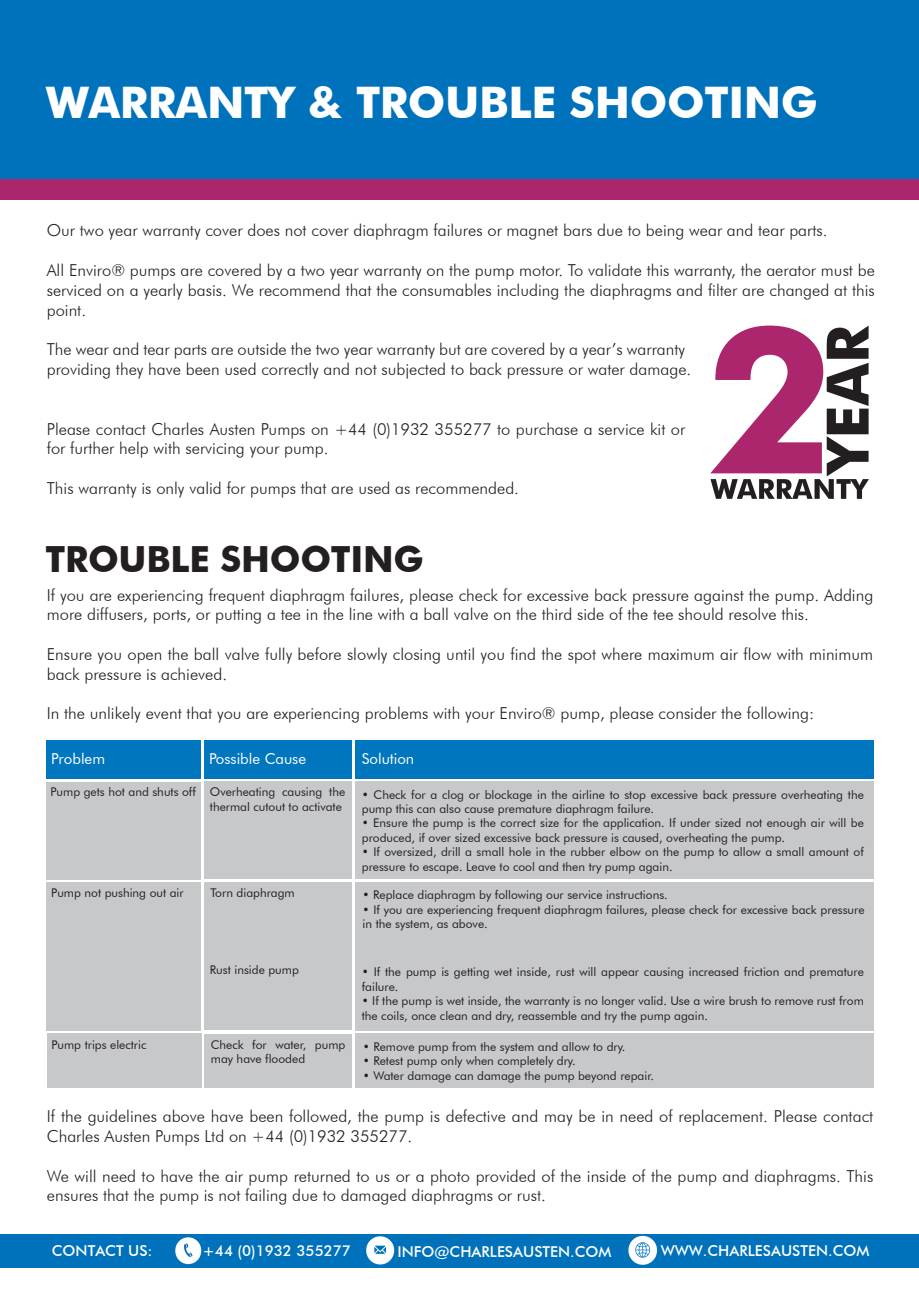
<style>
.page{position:relative;width:919px;height:1289px;background:#fff}
.page>*{position:absolute;margin:0;border:0;box-sizing:border-box;transform-origin:0 0}
.t1{font:700 43.5px "Futura BT";letter-spacing:-.01em;color:#fff}
.t2{font:700 36px "Futura BT";letter-spacing:-.01em;color:#231f20}
.t3{font:300 16.5px/19.8px "Futura BT";color:#231f20}
.t4{font:500 15px "Futura BT";color:#fff}
.t5{font:15px "Futura BT";color:#fff}
.t6{font:12px/14.4px "Futura BT";color:#231f20}
</style>
<div class="page">
<div style="left:0;top:0;width:918px;height:188px;background:#0072bc"></div>
<div style="left:0;top:179px;width:918px;height:21px;background:#ab266d"></div>
<div style="left:204px;top:740px;width:148px;height:39px;background:#0076be"></div>
<div style="left:355px;top:740px;width:518px;height:39px;background:#0076be"></div>
<div style="left:47px;top:740px;width:154px;height:39px;background:#0076be"></div>
<div style="left:204px;top:781px;width:148px;height:98px;background:#c7c8ca"></div>
<div style="left:355px;top:781px;width:518px;height:98px;background:#c7c8ca"></div>
<div style="left:47px;top:782px;width:154px;height:97px;background:#c7c8ca"></div>
<div style="left:204px;top:882px;width:148px;height:148px;background:#c7c8ca"></div>
<div style="left:355px;top:882px;width:518px;height:148px;background:#c7c8ca"></div>
<div style="left:47px;top:882px;width:154px;height:148px;background:#c7c8ca"></div>
<div style="left:204px;top:1033px;width:148px;height:54px;background:#c7c8ca"></div>
<div style="left:355px;top:1033px;width:518px;height:54px;background:#c7c8ca"></div>
<div style="left:47px;top:1033px;width:154px;height:54px;background:#c7c8ca"></div>
<svg style="left:710px;top:325px;width:158px;height:174px"></svg>
<div style="left:0;top:1233px;width:918px;height:34px;background:#0072bc"></div>
<img style="left:175px;top:1237px;width:27px;height:28px">
<img style="left:366px;top:1236px;width:29px;height:29px">
<img style="left:628px;top:1235px;width:30px;height:30px">
<h1 class="t1" style="left:46px;top:76px;width:773px">WARRANTY &amp; TROUBLE SHOOTING</h1>
<p class="t3" style="left:47px;top:220px;width:782px">Our two year warranty cover does not cover diaphragm failures or magnet bars due to being wear and tear parts.</p>
<p class="t3" style="left:47px;top:260px;width:829px;text-align:justify">All Enviro® pumps are covered by a two year warranty on the pump motor. To validate this warranty, the aerator must be serviced on a yearly basis. We recommend that the consumables including the diaphragms and filter are changed at this point.</p>
<p class="t3" style="left:47px;top:339px;width:646px">The wear and tear parts are outside the two year warranty but are covered by a year’s warranty providing they have been used correctly and not subjected to back pressure or water damage.</p>
<p class="t3" style="left:47px;top:418px;width:640px">Please contact Charles Austen Pumps on +44 (0)1932 355277 to purchase a service kit or for further help with servicing your pump.</p>
<p class="t3" style="left:47px;top:478px;width:473px">This warranty is only valid for pumps that are used as recommended.</p>
<h2 class="t2" style="left:46px;top:537px;width:380px">TROUBLE SHOOTING</h2>
<p class="t3" style="left:47px;top:584px;width:827px">If you are experiencing frequent diaphragm failures, please check for excessive back pressure against the pump. Adding more diffusers, ports, or putting a tee in the line with a ball valve on the third side of the tee should resolve this.</p>
<p class="t3" style="left:47px;top:644px;width:827px">Ensure you open the ball valve fully before slowly closing until you find the spot where maximum air flow with minimum back pressure is achieved.</p>
<p class="t3" style="left:47px;top:703px;width:769px">In the unlikely event that you are experiencing problems with your Enviro® pump, please consider the following:</p>
<p class="t5" style="left:209px;top:749px;width:98px">Possible Cause</p>
<p class="t5" style="left:362px;top:749px;width:54px">Solution</p>
<p class="t6" style="left:210px;top:784px;width:137px">Overheating causing the thermal cutout to activate</p>
<p class="t6" style="left:362px;top:787px;width:503px">• Check for a clog or blockage in the airline to stop excessive back pressure overheating the pump this can also cause premature diaphragm failure.</p>
<p class="t6" style="left:362px;top:815px;width:503px">• Ensure the pump is the correct size for the application. If under sized not enough air will be produced, if over sized excessive back pressure is caused, overheating the pump.</p>
<p class="t6" style="left:362px;top:844px;width:503px">• If oversized, drill a small hole in the rubber elbow on the pump to allow a small amount of pressure to escape. Leave to cool and then try pump again.</p>
<p class="t5" style="left:51px;top:749px;width:55px">Problem</p>
<p class="t6" style="left:50px;top:784px;width:147px">Pump gets hot and shuts off</p>
<p class="t6" style="left:51px;top:885px;width:134px">Pump not pushing out air</p>
<p class="t6" style="left:51px;top:1037px;width:96px">Pump trips electric</p>
<p class="t6" style="left:211px;top:885px;width:86px">Torn diaphragm</p>
<p class="t6" style="left:362px;top:887px;width:307px">• Replace diaphragm by following our service instructions.</p>
<p class="t6" style="left:362px;top:902px;width:503px">• If you are experiencing frequent diaphragm failures, please check for excessive back pressure in the system, as above.</p>
<p class="t6" style="left:210px;top:962px;width:90px">Rust inside pump</p>
<p class="t6" style="left:362px;top:964px;width:503px">• If the pump is getting wet inside, rust will appear causing increased friction and premature failure.</p>
<p class="t6" style="left:362px;top:993px;width:503px">• If the pump is wet inside, the warranty is no longer valid. Use a wire brush to remove rust from the coils, once clean and dry, reassemble and try the pump again.</p>
<p class="t6" style="left:211px;top:1037px;width:136px">Check for water, pump may have flooded</p>
<p class="t6" style="left:363px;top:1039px;width:264px">• Remove pump from the system and allow to dry.</p>
<p class="t6" style="left:363px;top:1053px;width:214px">• Retest pump only when completely dry.</p>
<p class="t6" style="left:363px;top:1068px;width:292px">• Water damage can damage the pump beyond repair.</p>
<p class="t3" style="left:47px;top:1106px;width:827px">If the guidelines above have been followed, the pump is defective and may be in need of replacement. Please contact<br>Charles Austen Pumps Ltd on +44 (0)1932 355277.</p>
<p class="t3" style="left:47px;top:1165px;width:827px">We will need to have the air pump returned to us or a photo provided of the inside of the pump and diaphragms. This ensures that the pump is not failing due to damaged diaphragms or rust.</p>
<p class="t4" style="left:52px;top:1241px;width:102px">CONTACT US:</p>
<p class="t4" style="left:202px;top:1241px;width:150px">+44 (0)1932 355277</p>
<p class="t4" style="left:397px;top:1242px;width:215px">INFO@CHARLESAUSTEN.COM</p>
<p class="t4" style="left:660px;top:1241px;width:210px">WWW.CHARLESAUSTEN.COM</p>
</div>
